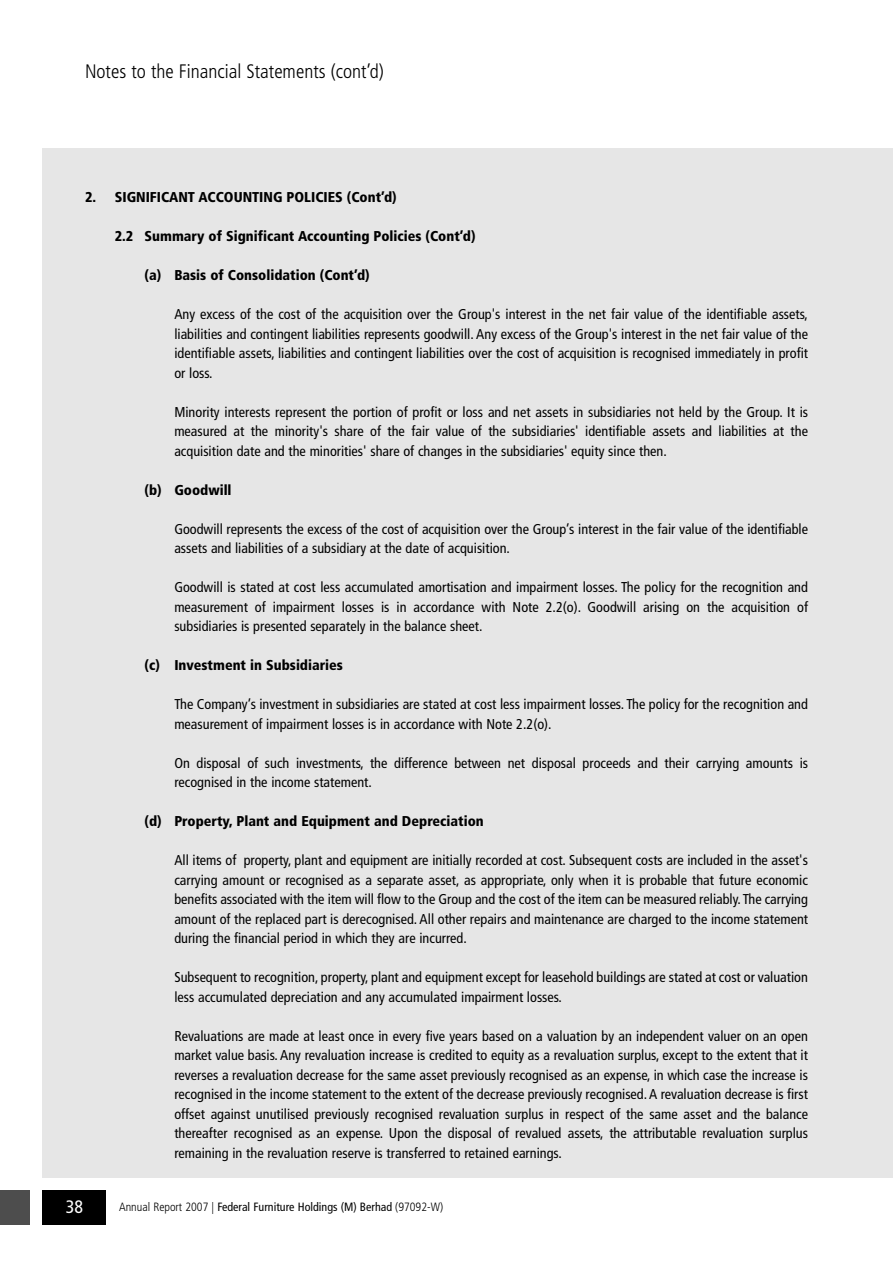
<style>
.page{position:relative;width:893px;height:1263px;background:#fff}
.page>*{position:absolute;margin:0;border:0;box-sizing:border-box;transform-origin:0 0}
.t1{font:300 condensed 19.5px "Frutiger";color:#000}
.t2{font:condensed 18px "Frutiger";color:#fff}
.t3{font:condensed 14.25px/19.5px "Frutiger";color:#000;text-align:justify}
.t4{font:900 condensed 14.25px "Frutiger";color:#000}
.t5{font:condensed 12px "Frutiger";color:#000}
.s1{font-weight:300}
</style>
<div class="page">
<div style="left:43px;top:149px;width:850px;height:1029px;background:#e6e6e6"></div>
<div style="left:0;top:1191px;width:30px;height:34px;background:#4d4d4d"></div>
<div style="left:43px;top:1191px;width:63px;height:34px;background:#000"></div>
<h1 class="t1" style="left:85px;top:64px;width:300px">Notes to the Financial Statements (cont’d)</h1>
<p class="t4" style="left:85px;top:191px;width:313px">2. SIGNIFICANT ACCOUNTING POLICIES (Cont’d)</p>
<p class="t4" style="left:115px;top:230px;width:362px">2.2 Summary of Significant Accounting Policies (Cont’d)</p>
<p class="t4" style="left:145px;top:269px;width:227px">(a) Basis of Consolidation (Cont’d)</p>
<p class="t3" style="left:174px;top:305px;width:635px">Any excess of the cost of the acquisition over the Group's interest in the net fair value of the identifiable assets, liabilities and contingent liabilities represents goodwill. Any excess of the Group's interest in the net fair value of the identifiable assets, liabilities and contingent liabilities over the cost of acquisition is recognised immediately in profit or loss.</p>
<p class="t3" style="left:174px;top:403px;width:635px">Minority interests represent the portion of profit or loss and net assets in subsidiaries not held by the Group. It is measured at the minority's share of the fair value of the subsidiaries' identifiable assets and liabilities at the acquisition date and the minorities' share of changes in the subsidiaries' equity since then.</p>
<p class="t4" style="left:145px;top:484px;width:89px">(b) Goodwill</p>
<p class="t3" style="left:174px;top:520px;width:635px">Goodwill represents the excess of the cost of acquisition over the Group’s interest in the fair value of the identifiable assets and liabilities of a subsidiary at the date of acquisition.</p>
<p class="t3" style="left:174px;top:578px;width:635px">Goodwill is stated at cost less accumulated amortisation and impairment losses. The policy for the recognition and measurement of impairment losses is in accordance with Note 2.2(o). Goodwill arising on the acquisition of subsidiaries is presented separately in the balance sheet.</p>
<p class="t4" style="left:145px;top:659px;width:200px">(c) Investment in Subsidiaries</p>
<p class="t3" style="left:174px;top:695px;width:635px">The Company’s investment in subsidiaries are stated at cost less impairment losses. The policy for the recognition and measurement of impairment losses is in accordance with Note 2.2(o).</p>
<p class="t3" style="left:174px;top:754px;width:635px">On disposal of such investments, the difference between net disposal proceeds and their carrying amounts is recognised in the income statement.</p>
<p class="t4" style="left:145px;top:815px;width:341px">(d) Property, Plant and Equipment and Depreciation</p>
<p class="t3" style="left:174px;top:851px;width:635px">All items of property, plant and equipment are initially recorded at cost. Subsequent costs are included in the asset's carrying amount or recognised as a separate asset, as appropriate, only when it is probable that future economic benefits associated with the item will flow to the Group and the cost of the item can be measured reliably. The carrying amount of the replaced part is derecognised. All other repairs and maintenance are charged to the income statement during the financial period in which they are incurred.</p>
<p class="t3" style="left:174px;top:968px;width:635px">Subsequent to recognition, property, plant and equipment except for leasehold buildings are stated at cost or valuation less accumulated depreciation and any accumulated impairment losses.</p>
<p class="t3" style="left:174px;top:1027px;width:635px">Revaluations are made at least once in every five years based on a valuation by an independent valuer on an open market value basis. Any revaluation increase is credited to equity as a revaluation surplus, except to the extent that it reverses a revaluation decrease for the same asset previously recognised as an expense, in which case the increase is recognised in the income statement to the extent of the decrease previously recognised.A revaluation decrease is first offset against unutilised previously recognised revaluation surplus in respect of the same asset and the balance thereafter recognised as an expense. Upon the disposal of revalued assets, the attributable revaluation surplus remaining in the revaluation reserve is transferred to retained earnings.</p>
<p class="t2" style="left:66px;top:1199px;width:19px">38</p>
<p class="t5" style="left:119px;top:1202px;width:326px"><span class="s1">Annual Report 2007 |</span> Federal Furniture Holdings (M) Berhad <span class="s1">(97092-W)</span></p>
</div>
